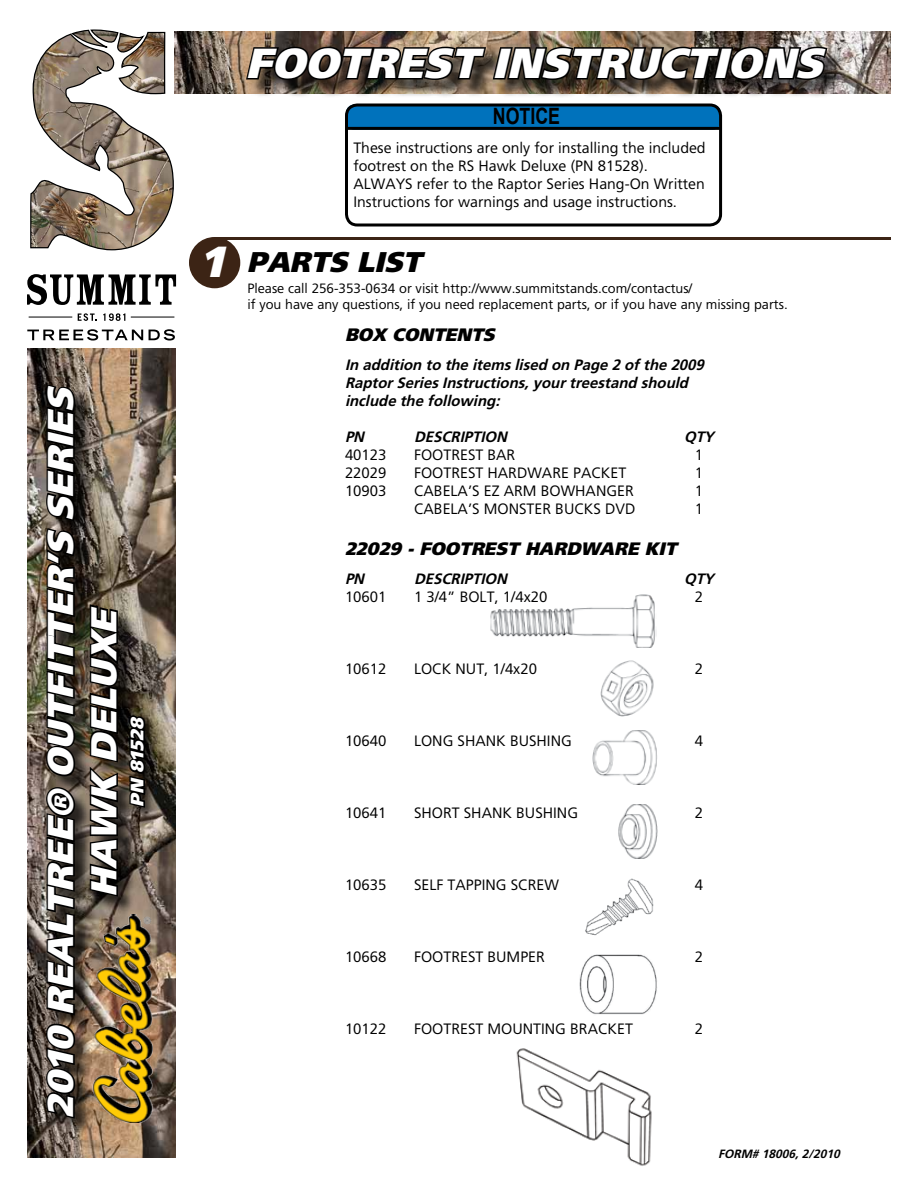
<style>
.page{position:relative;width:918px;height:1188px;background:#fff}
.page>*{position:absolute;margin:0;border:0;box-sizing:border-box;transform-origin:0 0}
.t1{font:italic 900 42px "Weissach";color:#fff}
.t2{font:italic 900 36px/43.2px "Weissach";color:#fff;text-align:center}
.t3{font:italic 900 28.5px "Weissach";color:#000}
.t4{font:700 22.5px "Arial";color:#000;scale:.79 1}
.t5{font:italic 900 18px "Weissach";color:#000}
.t6{font:italic 900 18px "Weissach";color:#fff}
.t7{font:15px/18px "Weissach";color:#000}
.t8{font:italic 700 15px/18px "Weissach";color:#000}
.t9{font:13.5px/16.2px "Weissach";color:#000}
.t10{font:italic 700 12px "Weissach";color:#000}
.s1{font-size:43.5px;color:#fff}
</style>
<div class="page">
<img style="left:175px;top:32px;width:716px;height:62px">
<img style="left:27px;top:348px;width:149px;height:810px">
<svg style="left:27px;top:329px;width:116px;height:12px"></svg>
<svg style="left:149px;top:336px;width:26px;height:5px"></svg>
<svg style="left:27px;top:274px;width:149px;height:31px"></svg>
<svg style="left:30px;top:29px;width:145px;height:307px"></svg>
<hr style="left:29px;top:317px;width:43px;height:1px;background:#000">
<hr style="left:131px;top:317px;width:43px;height:1px;background:#000">
<div style="left:48px;top:386px;width:88px;height:749px;background:#000;opacity:.75"></div>
<svg style="left:44px;top:785px;width:33px;height:336px;background:#2e2823"></svg>
<svg style="left:44px;top:383px;width:33px;height:395px;background:#26221c"></svg>
<div style="left:248px;top:49px;width:597px;height:48px;background:#000;opacity:.75"></div>
<svg style="left:244px;top:41px;width:585px;height:44px;background:#40362d"></svg>
<div style="left:126px;top:712px;width:32px;height:108px;background:#000;opacity:.75"></div>
<svg style="left:84px;top:603px;width:72px;height:296px;background:#403930"></svg>
<img style="left:93px;top:914px;width:60px;height:209px">
<div style="left:189px;top:237px;width:51px;height:51px;background:#3c2415;border-radius:50%"></div>
<hr style="left:215px;top:237px;width:676px;height:3px;background:#3c2415">
<img style="left:490px;top:594px;width:166px;height:53px">
<img style="left:600px;top:661px;width:54px;height:56px">
<img style="left:618px;top:805px;width:39px;height:54px">
<img style="left:592px;top:730px;width:65px;height:54px">
<img style="left:585px;top:878px;width:69px;height:58px">
<img style="left:516px;top:1048px;width:136px;height:118px">
<img style="left:579px;top:954px;width:78px;height:61px">
<div style="left:346px;top:105px;width:375px;height:25px;background:#0072bc;border-radius:8px"></div>
<hr style="left:346px;top:127px;width:374px;height:3px;background:#000">
<div style="left:345px;top:104px;width:377px;height:122px;border:3px solid #000;border-radius:11px"></div>
<h2 class="t2" style="left:38px;top:1118px;width:733px;rotate:-90deg">2010 REALTREE® OUTFITTER’S SERIES<br>HAWK DELUXE</h2>
<p class="t6" style="left:126px;top:807px;width:91px;rotate:-90deg">PN 81528</p>
<h1 class="t1" style="left:246px;top:37px;width:578px">FOOTREST INSTRUCTIONS</h1>
<h3 class="t4" style="left:493px;top:101px;width:87px">NOTICE</h3>
<p class="t7" style="left:353px;top:139px;width:354px">These instructions are only for installing the included footrest on the RS Hawk Deluxe (PN 81528).<br>ALWAYS refer to the Raptor Series Hang-On Written Instructions for warnings and usage instructions.</p>
<h3 class="t3" style="left:199px;top:245px;width:223px"><span class="s1">1</span> PARTS LIST</h3>
<p class="t9" style="left:247px;top:280px;width:542px">Please call 256-353-0634 or visit http://www.summitstands.com/contactus/<br>if you have any questions, if you need replacement parts, or if you have any missing parts.</p>
<p class="t5" style="left:345px;top:324px;width:151px">BOX CONTENTS</p>
<p class="t8" style="left:345px;top:356px;width:360px">In addition to the items lised on Page 2 of the 2009<br>Raptor Series Instructions, your treestand should include the following:</p>
<p class="t8" style="left:345px;top:428px;width:21px">PN</p>
<p class="t8" style="left:414px;top:428px;width:95px">DESCRIPTION</p>
<p class="t8" style="left:684px;top:428px;width:31px">QTY</p>
<p class="t7" style="left:345px;top:446px;width:43px">40123</p>
<p class="t7" style="left:414px;top:446px;width:103px">FOOTREST BAR</p>
<p class="t7" style="left:695px;top:446px;width:10px">1</p>
<p class="t7" style="left:345px;top:464px;width:43px">22029</p>
<p class="t7" style="left:414px;top:464px;width:214px">FOOTREST HARDWARE PACKET</p>
<p class="t7" style="left:695px;top:464px;width:10px">1</p>
<p class="t7" style="left:345px;top:482px;width:43px">10903</p>
<p class="t7" style="left:414px;top:482px;width:221px">CABELA’S EZ ARM BOWHANGER</p>
<p class="t7" style="left:695px;top:482px;width:10px">1</p>
<p class="t7" style="left:414px;top:500px;width:223px">CABELA’S MONSTER BUCKS DVD</p>
<p class="t7" style="left:695px;top:500px;width:10px">1</p>
<p class="t5" style="left:345px;top:537px;width:333px">22029 - FOOTREST HARDWARE KIT</p>
<p class="t8" style="left:345px;top:569px;width:21px">PN</p>
<p class="t8" style="left:414px;top:569px;width:95px">DESCRIPTION</p>
<p class="t8" style="left:684px;top:569px;width:31px">QTY</p>
<p class="t7" style="left:345px;top:587px;width:43px">10601</p>
<p class="t7" style="left:414px;top:587px;width:135px">1 3/4” BOLT, 1/4x20</p>
<p class="t7" style="left:695px;top:587px;width:10px">2</p>
<p class="t7" style="left:345px;top:659px;width:43px">10612</p>
<p class="t7" style="left:414px;top:659px;width:124px">LOCK NUT, 1/4x20</p>
<p class="t7" style="left:695px;top:659px;width:10px">2</p>
<p class="t7" style="left:345px;top:731px;width:43px">10640</p>
<p class="t7" style="left:414px;top:731px;width:159px">LONG SHANK BUSHING</p>
<p class="t7" style="left:695px;top:731px;width:10px">4</p>
<p class="t7" style="left:345px;top:803px;width:43px">10641</p>
<p class="t7" style="left:414px;top:803px;width:166px">SHORT SHANK BUSHING</p>
<p class="t7" style="left:695px;top:803px;width:10px">2</p>
<p class="t7" style="left:345px;top:875px;width:43px">10635</p>
<p class="t7" style="left:414px;top:875px;width:146px">SELF TAPPING SCREW</p>
<p class="t7" style="left:695px;top:875px;width:10px">4</p>
<p class="t7" style="left:345px;top:947px;width:43px">10668</p>
<p class="t7" style="left:414px;top:947px;width:132px">FOOTREST BUMPER</p>
<p class="t7" style="left:695px;top:947px;width:10px">2</p>
<p class="t7" style="left:345px;top:1019px;width:43px">10122</p>
<p class="t7" style="left:414px;top:1019px;width:220px">FOOTREST MOUNTING BRACKET</p>
<p class="t7" style="left:695px;top:1019px;width:10px">2</p>
<p class="t10" style="left:718px;top:1147px;width:123px">FORM# 18006, 2/2010</p>
</div>
